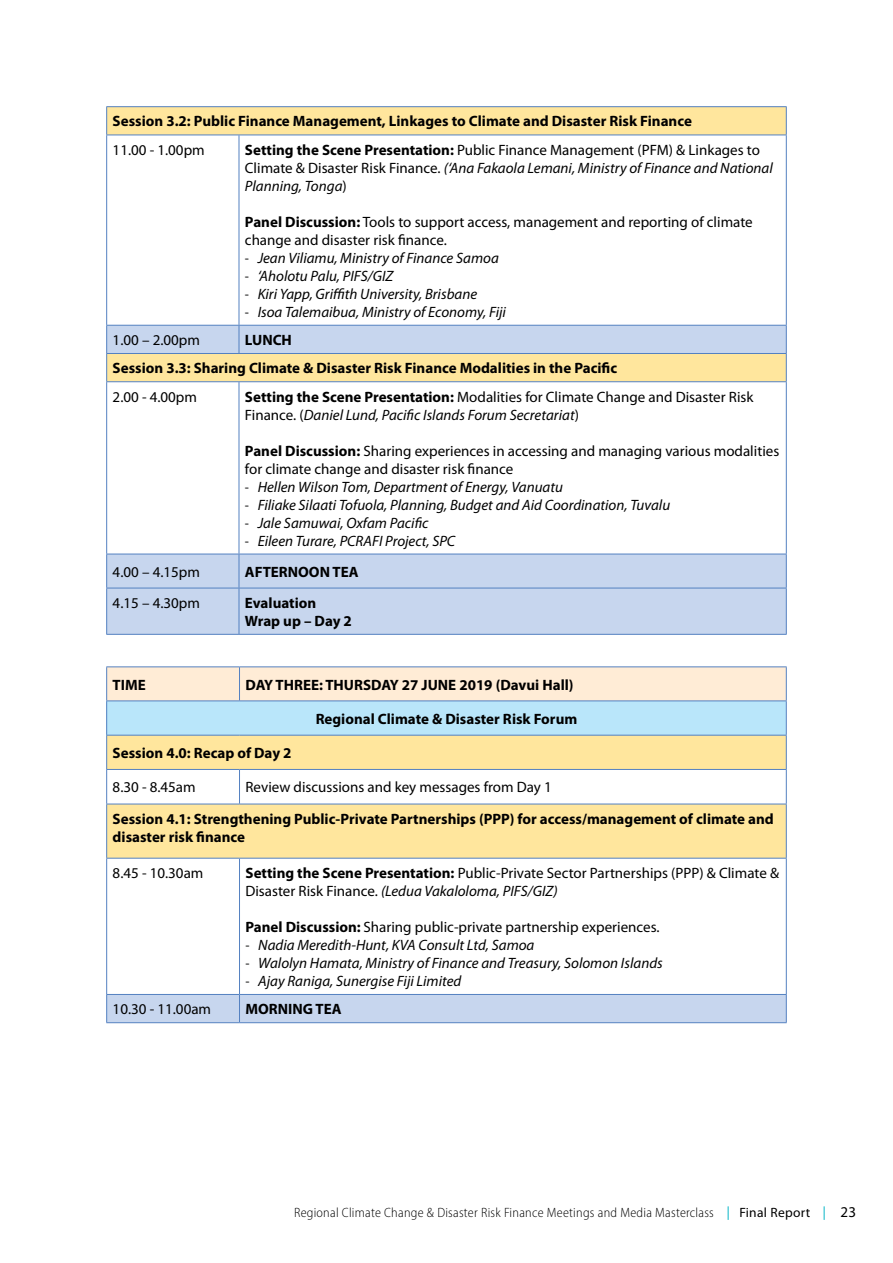
<style>
.page{position:relative;width:893px;height:1263px;background:#fff}
.page>*{position:absolute;margin:0;border:0;box-sizing:border-box;transform-origin:0 0}
.t1{font:15px/18px "Myriad Pro";color:#000}
.t2{font:italic 15px "Myriad Pro";color:#000}
.t3{font:700 15px/18px "Myriad Pro";color:#000}
.t4{font:300 semi-condensed 13.5px "Myriad Pro";letter-spacing:.02em;color:#000}
.s1{font-weight:700}
.s2{font-style:italic}
.s3{font-style:normal;font-stretch:condensed}
.s4{font-family:"Helvetica Neue";font-weight:400;font-stretch:normal;color:#00b4c5}
.s5{font-weight:400;font-stretch:normal}
.s6{font-weight:400;font-stretch:normal;font-size:15px}
</style>
<div class="page">
<svg style="left:107px;top:107px;width:679px;height:218px"></svg>
<svg style="left:107px;top:326px;width:679px;height:308px"></svg>
<hr style="left:106px;top:106px;width:133px;height:1px;background:#5481c1">
<svg style="left:106px;top:107px;width:1px;height:28px"></svg>
<hr style="left:239px;top:106px;width:548px;height:1px;background:#5481c1">
<svg style="left:786px;top:107px;width:1px;height:28px"></svg>
<hr style="left:106px;top:135px;width:133px;height:1px;background:#5481c1">
<hr style="left:106px;top:135px;width:1px;height:190px;background:#5481c1">
<hr style="left:239px;top:135px;width:548px;height:1px;background:#5481c1">
<hr style="left:239px;top:135px;width:1px;height:190px;background:#5481c1">
<hr style="left:786px;top:135px;width:1px;height:190px;background:#5481c1">
<hr style="left:106px;top:325px;width:133px;height:1px;background:#5481c1">
<hr style="left:239px;top:325px;width:548px;height:1px;background:#5481c1">
<svg style="left:239px;top:326px;width:1px;height:27px"></svg>
<hr style="left:106px;top:353px;width:133px;height:1px;background:#5481c1">
<svg style="left:106px;top:326px;width:1px;height:55px"></svg>
<hr style="left:239px;top:353px;width:548px;height:1px;background:#5481c1">
<svg style="left:786px;top:326px;width:1px;height:55px"></svg>
<hr style="left:106px;top:381px;width:133px;height:1px;background:#5481c1">
<hr style="left:106px;top:382px;width:1px;height:172px;background:#5481c1">
<hr style="left:239px;top:381px;width:548px;height:1px;background:#5481c1">
<hr style="left:239px;top:382px;width:1px;height:172px;background:#5481c1">
<hr style="left:786px;top:382px;width:1px;height:172px;background:#5481c1">
<hr style="left:106px;top:554px;width:133px;height:1px;background:#5481c1">
<hr style="left:106px;top:554px;width:1px;height:34px;background:#5481c1">
<hr style="left:239px;top:554px;width:548px;height:1px;background:#5481c1">
<hr style="left:239px;top:554px;width:1px;height:34px;background:#5481c1">
<hr style="left:786px;top:554px;width:1px;height:34px;background:#5481c1">
<hr style="left:106px;top:588px;width:133px;height:1px;background:#5481c1">
<hr style="left:106px;top:588px;width:1px;height:46px;background:#5481c1">
<hr style="left:239px;top:588px;width:548px;height:1px;background:#5481c1">
<hr style="left:239px;top:588px;width:1px;height:46px;background:#5481c1">
<hr style="left:786px;top:588px;width:1px;height:46px;background:#5481c1">
<hr style="left:106px;top:634px;width:133px;height:1px;background:#5481c1">
<hr style="left:239px;top:634px;width:548px;height:1px;background:#5481c1">
<div style="left:107px;top:667px;width:679px;height:33px;background:#ffecd6"></div>
<div style="left:107px;top:701px;width:679px;height:34px;background:#b9e6fa"></div>
<svg style="left:107px;top:736px;width:679px;height:122px;fill:#ffe69d"></svg>
<hr style="left:106px;top:666px;width:133px;height:1px;background:#5481c1">
<hr style="left:106px;top:667px;width:1px;height:33px;background:#5481c1">
<hr style="left:239px;top:666px;width:548px;height:1px;background:#5481c1">
<hr style="left:239px;top:667px;width:1px;height:33px;background:#5481c1">
<hr style="left:786px;top:667px;width:1px;height:33px;background:#5481c1">
<hr style="left:106px;top:700px;width:133px;height:1px;background:#5481c1">
<hr style="left:106px;top:701px;width:1px;height:34px;background:#5481c1">
<hr style="left:239px;top:700px;width:548px;height:1px;background:#5481c1">
<hr style="left:786px;top:701px;width:1px;height:34px;background:#5481c1">
<hr style="left:106px;top:735px;width:133px;height:1px;background:#5481c1">
<hr style="left:106px;top:735px;width:1px;height:34px;background:#5481c1">
<hr style="left:239px;top:735px;width:548px;height:1px;background:#5481c1">
<hr style="left:786px;top:735px;width:1px;height:34px;background:#5481c1">
<hr style="left:106px;top:769px;width:133px;height:1px;background:#5481c1">
<hr style="left:106px;top:770px;width:1px;height:34px;background:#5481c1">
<hr style="left:239px;top:769px;width:548px;height:1px;background:#5481c1">
<hr style="left:239px;top:770px;width:1px;height:34px;background:#5481c1">
<hr style="left:786px;top:770px;width:1px;height:34px;background:#5481c1">
<hr style="left:106px;top:804px;width:133px;height:1px;background:#5481c1">
<hr style="left:106px;top:804px;width:1px;height:54px;background:#5481c1">
<hr style="left:239px;top:804px;width:548px;height:1px;background:#5481c1">
<hr style="left:786px;top:804px;width:1px;height:54px;background:#5481c1">
<hr style="left:106px;top:858px;width:133px;height:1px;background:#5481c1">
<hr style="left:106px;top:858px;width:1px;height:136px;background:#5481c1">
<hr style="left:239px;top:858px;width:548px;height:1px;background:#5481c1">
<hr style="left:239px;top:858px;width:1px;height:136px;background:#5481c1">
<hr style="left:786px;top:858px;width:1px;height:136px;background:#5481c1">
<div style="left:106px;top:994px;width:681px;height:28px;background:#c7d6ee"></div>
<hr style="left:106px;top:1022px;width:133px;height:1px;background:#5481c1">
<hr style="left:239px;top:1022px;width:548px;height:1px;background:#5481c1">
<p class="t3" style="left:113px;top:113px;width:581px">Session 3.2: Public Finance Management, Linkages to Climate and Disaster Risk Finance</p>
<p class="t1" style="left:113px;top:141px;width:94px">11.00 - 1.00pm</p>
<p class="t1" style="left:245px;top:141px;width:529px"><span class="s1">Setting the Scene Presentation:</span> Public Finance Management (PFM) &amp; Linkages to<br>Climate &amp; Disaster Risk Finance. <span class="s2">(‘Ana Fakaola Lemani, Ministry of Finance and National<br>Planning, Tonga</span>)</p>
<p class="t1" style="left:245px;top:213px;width:509px"><span class="s1">Panel Discussion:</span> Tools to support access, management and reporting of climate change and disaster risk finance.</p>
<p class="t2" style="left:245px;top:250px;width:255px"><span class="s3">-</span> Jean Viliamu, Ministry of Finance Samoa</p>
<p class="t2" style="left:245px;top:268px;width:150px"><span class="s3">-</span> ‘Aholotu Palu, PIFS/GIZ</p>
<p class="t2" style="left:245px;top:286px;width:234px"><span class="s3">-</span> Kiri Yapp, Griffith University, Brisbane</p>
<p class="t2" style="left:245px;top:304px;width:262px"><span class="s3">-</span> Isoa Talemaibua, Ministry of Economy, Fiji</p>
<p class="t1" style="left:113px;top:331px;width:89px">1.00 – 2.00pm</p>
<p class="t3" style="left:113px;top:326px;width:506px;line-height:28.2px;text-indent:132px">LUNCH<br>Session 3.3: Sharing Climate &amp; Disaster Risk Finance Modalities in the Pacific</p>
<p class="t1" style="left:113px;top:388px;width:86px">2.00 - 4.00pm</p>
<p class="t1" style="left:245px;top:388px;width:510px"><span class="s1">Setting the Scene Presentation:</span> Modalities for Climate Change and Disaster Risk<br>Finance. (<span class="s2">Daniel Lund, Pacific Islands Forum Secretariat</span>)</p>
<p class="t1" style="left:245px;top:442px;width:536px"><span class="s1">Panel Discussion:</span> Sharing experiences in accessing and managing various modalities for climate change and disaster risk finance</p>
<p class="t2" style="left:245px;top:478px;width:319px"><span class="s3">-</span> Hellen Wilson Tom, Department of Energy, Vanuatu</p>
<p class="t2" style="left:245px;top:496px;width:427px"><span class="s3">-</span> Filiake Silaati Tofuola, Planning, Budget and Aid Coordination, Tuvalu</p>
<p class="t2" style="left:245px;top:514px;width:185px"><span class="s3">-</span> Jale Samuwai, Oxfam Pacific</p>
<p class="t2" style="left:245px;top:532px;width:212px"><span class="s3">-</span> Eileen Turare, PCRAFI Project, SPC</p>
<p class="t1" style="left:113px;top:563px;width:89px">4.00 – 4.15pm</p>
<p class="t3" style="left:245px;top:563px;width:115px">AFTERNOON TEA</p>
<p class="t1" style="left:113px;top:594px;width:89px">4.15 – 4.30pm</p>
<p class="t3" style="left:245px;top:594px;width:109px">Evaluation<br>Wrap up – Day 2</p>
<p class="t3" style="left:113px;top:676px;width:35px">TIME</p>
<p class="t3" style="left:245px;top:676px;width:330px">DAY THREE: THURSDAY 27 JUNE 2019 (Davui Hall)</p>
<p class="t3" style="left:316px;top:710px;width:263px">Regional Climate &amp; Disaster Risk Forum</p>
<p class="t3" style="left:113px;top:744px;width:180px">Session 4.0: Recap of Day 2</p>
<p class="t1" style="left:113px;top:779px;width:85px">8.30 - 8.45am</p>
<p class="t1" style="left:245px;top:779px;width:308px">Review discussions and key messages from Day 1</p>
<p class="t3" style="left:113px;top:810px;width:663px">Session 4.1: Strengthening Public-Private Partnerships (PPP) for access/management of climate and disaster risk finance</p>
<p class="t1" style="left:113px;top:864px;width:92px">8.45 - 10.30am</p>
<p class="t1" style="left:245px;top:864px;width:535px"><span class="s1">Setting the Scene Presentation:</span> Public-Private Sector Partnerships (PPP) &amp; Climate &amp;<br>Disaster Risk Finance. <span class="s2">(Ledua Vakaloloma, PIFS/GIZ)</span></p>
<p class="t1" style="left:245px;top:918px;width:416px"><span class="s1">Panel Discussion:</span> Sharing public-private partnership experiences.</p>
<p class="t2" style="left:245px;top:937px;width:290px"><span class="s3">-</span> Nadia Meredith-Hunt, KVA Consult Ltd, Samoa</p>
<p class="t2" style="left:245px;top:955px;width:419px"><span class="s3">-</span> Walolyn Hamata, Ministry of Finance and Treasury, Solomon Islands</p>
<p class="t2" style="left:245px;top:973px;width:218px"><span class="s3">-</span> Ajay Raniga, Sunergise Fiji Limited</p>
<p class="t1" style="left:113px;top:1000px;width:100px">10.30 - 11.00am</p>
<p class="t3" style="left:245px;top:1000px;width:98px">MORNING TEA</p>
<p class="t4" style="left:294px;top:1204px;width:564px">Regional Climate Change &amp; Disaster Risk Finance Meetings and Media Masterclass <span class="s4">|</span> <span class="s5">Final Report</span> <span class="s4">|</span> <span class="s6">23</span></p>
</div>
